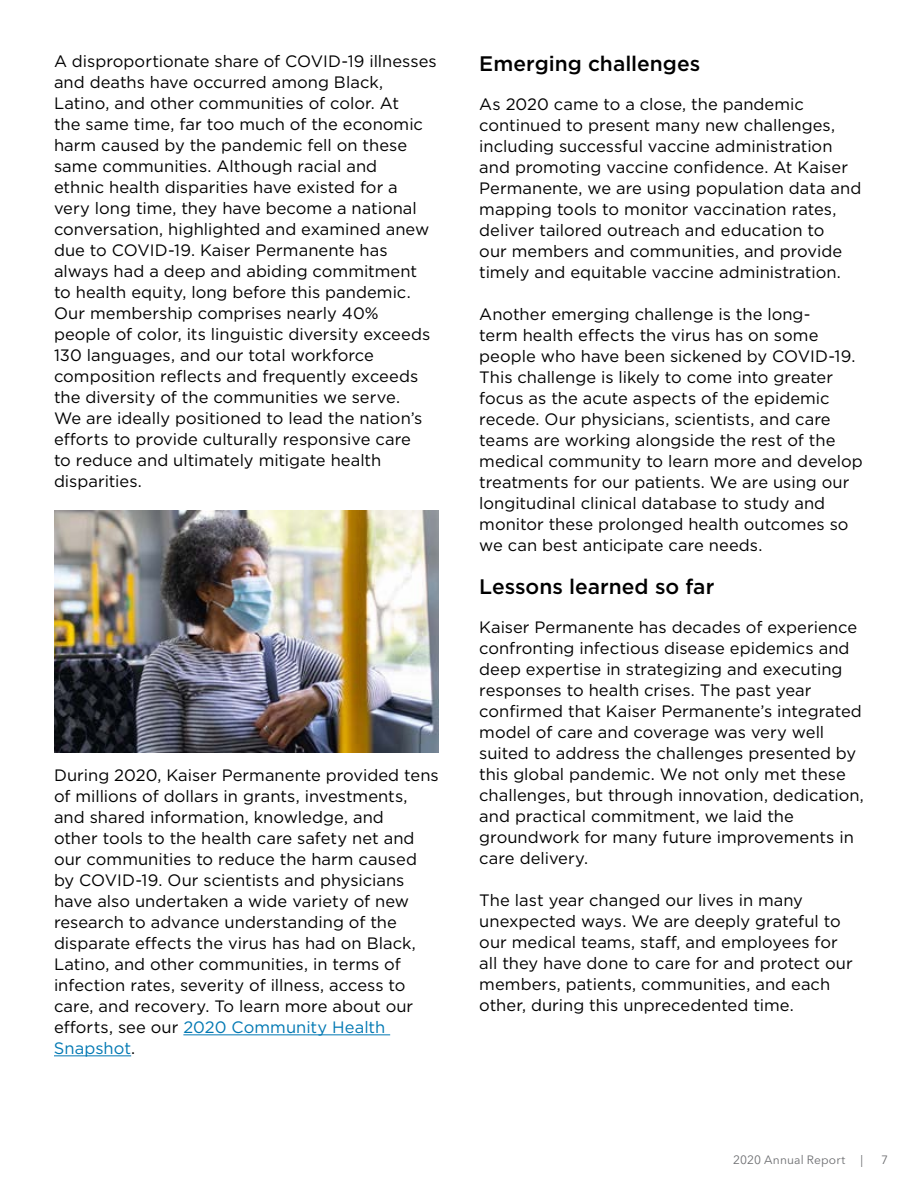
<style>
.page{position:relative;width:918px;height:1188px;background:#fff}
.page>*{position:absolute;margin:0;border:0;box-sizing:border-box;transform-origin:0 0}
.t1{font:500 21px "Gotham";color:#000}
.t2{font:16.5px/21px "Gotham";color:#000}
.t3{font:12px "Avenir Next LT Pro";letter-spacing:.01em;color:#6d6e71}
.s1{color:#0078b3}
</style>
<div class="page">
<hr style="left:183px;top:1034px;width:207px;height:1px;background:#0078b3">
<hr style="left:54px;top:1055px;width:77px;height:1px;background:#0078b3">
<img style="left:54px;top:510px;width:385px;height:242px">
<p class="t2" style="left:54px;top:51px;width:384px">A disproportionate share of COVID-19 illnesses and deaths have occurred among Black, Latino, and other communities of color. At<br>the same time, far too much of the economic harm caused by the pandemic fell on these same communities. Although racial and<br>ethnic health disparities have existed for a very long time, they have become a national conversation, highlighted and examined anew due to COVID-19. Kaiser Permanente has always had a deep and abiding commitment to health equity, long before this pandemic.<br>Our membership comprises nearly 40% people of color, its linguistic diversity exceeds 130 languages, and our total workforce composition reflects and frequently exceeds the diversity of the communities we serve.<br>We are ideally positioned to lead the nation’s efforts to provide culturally responsive care<br>to reduce and ultimately mitigate health disparities.</p>
<p class="t2" style="left:54px;top:765px;width:386px">During 2020, Kaiser Permanente provided tens of millions of dollars in grants, investments, and shared information, knowledge, and<br>other tools to the health care safety net and our communities to reduce the harm caused by COVID-19. Our scientists and physicians have also undertaken a wide variety of new research to advance understanding of the disparate effects the virus has had on Black, Latino, and other communities, in terms of infection rates, severity of illness, access to care, and recovery. To learn more about our efforts, see our <span class="s1">2020 Community Health Snapshot</span>.</p>
<h3 class="t1" style="left:479px;top:50px;width:222px">Emerging challenges</h3>
<p class="t2" style="left:479px;top:93px;width:384px">As 2020 came to a close, the pandemic continued to present many new challenges, including successful vaccine administration and promoting vaccine confidence. At Kaiser Permanente, we are using population data and mapping tools to monitor vaccination rates, deliver tailored outreach and education to<br>our members and communities, and provide timely and equitable vaccine administration.</p>
<p class="t2" style="left:479px;top:303px;width:385px">Another emerging challenge is the long-<br>term health effects the virus has on some people who have been sickened by COVID-19.<br>This challenge is likely to come into greater focus as the acute aspects of the epidemic recede. Our physicians, scientists, and care teams are working alongside the rest of the medical community to learn more and develop treatments for our patients. We are using our longitudinal clinical database to study and monitor these prolonged health outcomes so we can best anticipate care needs.</p>
<h3 class="t1" style="left:479px;top:573px;width:237px">Lessons learned so far</h3>
<p class="t2" style="left:479px;top:616px;width:386px">Kaiser Permanente has decades of experience confronting infectious disease epidemics and deep expertise in strategizing and executing responses to health crises. The past year confirmed that Kaiser Permanente’s integrated model of care and coverage was very well suited to address the challenges presented by this global pandemic. We not only met these challenges, but through innovation, dedication, and practical commitment, we laid the groundwork for many future improvements in care delivery.</p>
<p class="t2" style="left:479px;top:889px;width:375px">The last year changed our lives in many unexpected ways. We are deeply grateful to our medical teams, staff, and employees for all they have done to care for and protect our members, patients, communities, and each other, during this unprecedented time.</p>
<p class="t3" style="left:733px;top:1153px;width:131px">2020 Annual Report |</p>
<p class="t3" style="left:881px;top:1153px;width:8px">7</p>
</div>
